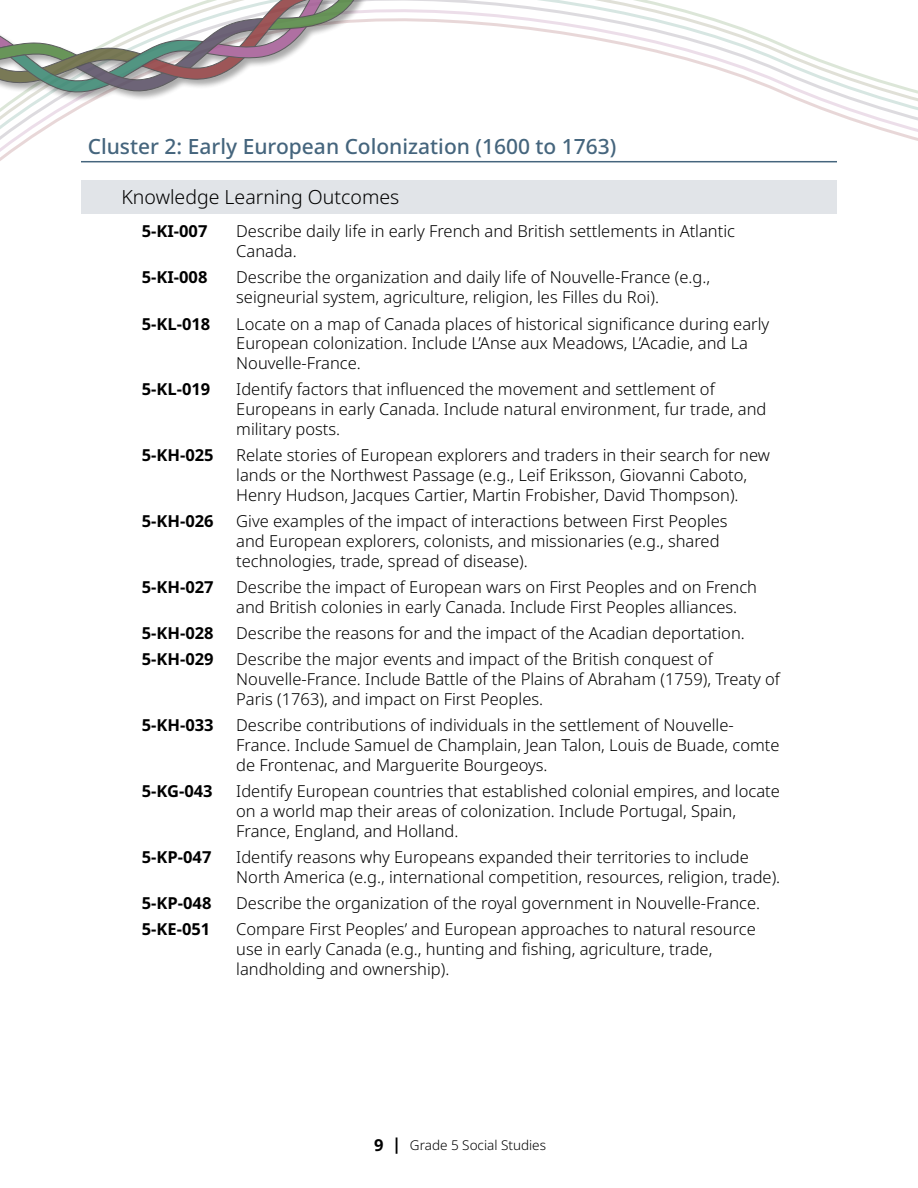
<style>
.page{position:relative;width:918px;height:1188px;background:#fff}
.page>*{position:absolute;margin:0;border:0;box-sizing:border-box;transform-origin:0 0}
.Header_Outcomes{font:500 21px "Noto Sans";color:#45657d}
.GLO{font:300 19.5px "Noto Sans";color:#000}
.Learning_Outcome{font:300 16.5px/19.8px "Noto Sans";color:#000}
.Learning_Outcome-2{font:700 16.5px "Noto Sans";color:#000}
.t1{font:300 13.5px "Noto Sans";color:#000}
.s1{font-weight:700;font-size:16.5px}
</style>
<div class="page">
<svg style="left:0;top:0;width:918px;height:163px"></svg>
<div style="left:0;top:0;width:515px;height:102px;background:#000;opacity:.4"></div>
<svg style="left:0;top:0;width:407px;height:96px"></svg>
<hr style="left:81px;top:161px;width:756px;height:1px;background:#45657d">
<div style="left:81px;top:180px;width:756px;height:33px;background:#e1e4e8"></div>
<h3 class="Header_Outcomes" style="left:88px;top:132px;width:530px">Cluster 2: Early European Colonization (1600 to 1763)</h3>
<h4 class="GLO" style="left:122px;top:183px;width:279px">Knowledge Learning Outcomes</h4>
<p class="Learning_Outcome-2" style="left:142px;top:220px;width:67px">5-KI-007</p>
<p class="Learning_Outcome" style="left:236px;top:222px;width:500px">Describe daily life in early French and British settlements in Atlantic<br>Canada.</p>
<p class="Learning_Outcome-2" style="left:142px;top:266px;width:67px">5-KI-008</p>
<p class="Learning_Outcome" style="left:236px;top:268px;width:475px">Describe the organization and daily life of Nouvelle-France (e.g., seigneurial system, agriculture, religion, les Filles du Roi).</p>
<p class="Learning_Outcome-2" style="left:142px;top:312px;width:70px">5-KL-018</p>
<p class="Learning_Outcome" style="left:236px;top:314px;width:535px">Locate on a map of Canada places of historical significance during early<br>European colonization. Include L’Anse aux Meadows, L’Acadie, and La<br>Nouvelle-France.</p>
<p class="Learning_Outcome-2" style="left:142px;top:378px;width:70px">5-KL-019</p>
<p class="Learning_Outcome" style="left:236px;top:380px;width:532px">Identify factors that influenced the movement and settlement of<br>Europeans in early Canada. Include natural environment, fur trade, and military posts.</p>
<p class="Learning_Outcome-2" style="left:142px;top:444px;width:73px">5-KH-025</p>
<p class="Learning_Outcome" style="left:236px;top:446px;width:535px">Relate stories of European explorers and traders in their search for new lands or the Northwest Passage (e.g., Leif Eriksson, Giovanni Caboto,<br>Henry Hudson, Jacques Cartier, Martin Frobisher, David Thompson).</p>
<p class="Learning_Outcome-2" style="left:142px;top:510px;width:73px">5-KH-026</p>
<p class="Learning_Outcome" style="left:236px;top:512px;width:493px">Give examples of the impact of interactions between First Peoples and European explorers, colonists, and missionaries (e.g., shared technologies, trade, spread of disease).</p>
<p class="Learning_Outcome-2" style="left:142px;top:575px;width:73px">5-KH-027</p>
<p class="Learning_Outcome" style="left:236px;top:578px;width:522px">Describe the impact of European wars on First Peoples and on French and British colonies in early Canada. Include First Peoples alliances.</p>
<p class="Learning_Outcome-2" style="left:142px;top:621px;width:73px">5-KH-028</p>
<p class="Learning_Outcome" style="left:236px;top:624px;width:510px">Describe the reasons for and the impact of the Acadian deportation.</p>
<p class="Learning_Outcome-2" style="left:142px;top:648px;width:73px">5-KH-029</p>
<p class="Learning_Outcome" style="left:236px;top:650px;width:545px">Describe the major events and impact of the British conquest of<br>Nouvelle-France. Include Battle of the Plains of Abraham (1759), Treaty of<br>Paris (1763), and impact on First Peoples.</p>
<p class="Learning_Outcome-2" style="left:142px;top:714px;width:73px">5-KH-033</p>
<p class="Learning_Outcome" style="left:236px;top:716px;width:545px">Describe contributions of individuals in the settlement of Nouvelle-<br>France. Include Samuel de Champlain, Jean Talon, Louis de Buade, comte de Frontenac, and Marguerite Bourgeoys.</p>
<p class="Learning_Outcome-2" style="left:142px;top:780px;width:72px">5-KG-043</p>
<p class="Learning_Outcome" style="left:236px;top:782px;width:545px">Identify European countries that established colonial empires, and locate on a world map their areas of colonization. Include Portugal, Spain,<br>France, England, and Holland.</p>
<p class="Learning_Outcome-2" style="left:142px;top:845px;width:71px">5-KP-047</p>
<p class="Learning_Outcome" style="left:236px;top:848px;width:546px">Identify reasons why Europeans expanded their territories to include<br>North America (e.g., international competition, resources, religion, trade).</p>
<p class="Learning_Outcome-2" style="left:142px;top:891px;width:71px">5-KP-048</p>
<p class="Learning_Outcome" style="left:236px;top:894px;width:526px">Describe the organization of the royal government in Nouvelle-France.</p>
<p class="Learning_Outcome-2" style="left:142px;top:918px;width:70px">5-KE-051</p>
<p class="Learning_Outcome" style="left:236px;top:920px;width:521px">Compare First Peoples’ and European approaches to natural resource use in early Canada (e.g., hunting and fishing, agriculture, trade, landholding and ownership).</p>
<p class="t1" style="left:374px;top:1135px;width:173px"><span class="s1">9 |</span> Grade 5 Social Studies</p>
</div>
